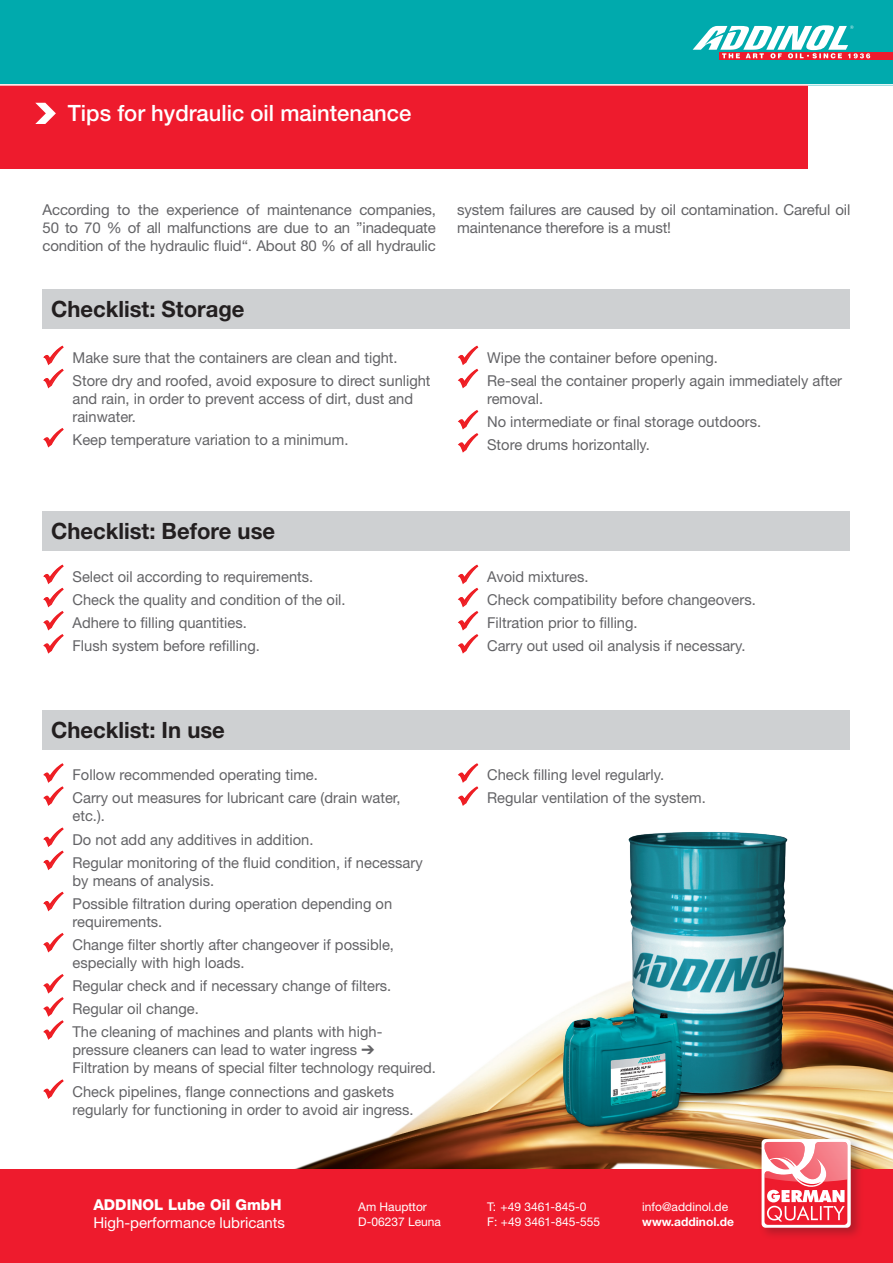
<style>
.page{position:relative;width:893px;height:1263px;background:#fff}
.page>*{position:absolute;margin:0;border:0;box-sizing:border-box;transform-origin:0 0}
.t1{font:700 22.5px "Helvetica Neue LT Pro";color:#231f20}
.t2{font:500 22.5px "Helvetica Neue LT Pro";color:#fff}
.t3{font:15px/18px "Helvetica Neue LT Pro";color:#636366}
.t4{font:15px "Helvetica Neue LT Pro";color:#fff}
.t5{font:800 15px "Helvetica Neue LT Pro";color:#fff}
.t6{font:12px/15px "Helvetica Neue LT Pro";color:#fff}
.t7{font:700 12px "Helvetica Neue LT Pro";color:#fff}
.s1{color:#ee1d23}
</style>
<div class="page">
<div style="left:43px;top:289px;width:807px;height:40px;background:#ced0d2"></div>
<div style="left:43px;top:511px;width:807px;height:40px;background:#ced0d2"></div>
<div style="left:43px;top:710px;width:807px;height:40px;background:#ced0d2"></div>
<img style="left:294px;top:982px;width:599px;height:187px">
<img style="left:510px;top:832px;width:360px;height:302px">
<div style="left:0;top:1169px;width:893px;height:94px;background:#ee1b2d"></div>
<div style="left:758px;top:1135px;width:106px;height:105px;background:#231f20;opacity:.3"></div>
<div style="left:762px;top:1139px;width:89px;height:89px;background:#fff;border-radius:4px"></div>
<svg style="left:764px;top:1142px;width:83px;height:83px"></svg>
<div style="left:0;top:0;width:893px;height:85px;background:#00aaad"></div>
<svg style="left:720px;top:52px;width:173px;height:8px"></svg>
<svg style="left:693px;top:25px;width:177px;height:33px"></svg>
<div style="left:0;top:85px;width:808px;height:84px;background:#ee1b2d"></div>
<svg style="left:35px;top:103px;width:21px;height:21px"></svg>
<hr style="left:0;top:84px;width:893px;height:2px;background:#fff">
<h1 class="t2" style="left:68px;top:99px;width:345px">Tips for hydraulic oil maintenance</h1>
<p class="t3" style="left:43px;top:200px;width:395px;text-align:justify">According to the experience of maintenance companies, 50 to 70 % of all malfunctions are due to an ”inadequate condition of the hydraulic fluid“. About 80 % of all hydraulic</p>
<p class="t3" style="left:457px;top:200px;width:395px">system failures are caused by oil contamination. Careful oil maintenance therefore is a must!</p>
<h1 class="t1" style="left:51px;top:295px;width:195px">Checklist: Storage</h1>
<p class="t3" style="left:43px;top:348px;width:357px"><span class="s1">✓</span> Make sure that the containers are clean and tight.</p>
<p class="t3" style="left:73px;top:371px;width:360px;text-indent:-30px"><span class="s1">✓</span> Store dry and roofed, avoid exposure to direct sunlight and rain, in order to prevent access of dirt, dust and rainwater.</p>
<p class="t3" style="left:43px;top:430px;width:307px"><span class="s1">✓</span> Keep temperature variation to a minimum.</p>
<p class="t3" style="left:457px;top:348px;width:262px"><span class="s1">✓</span> Wipe the container before opening.</p>
<p class="t3" style="left:487px;top:371px;width:357px;text-indent:-30px"><span class="s1">✓</span> Re-seal the container properly again immediately after removal.</p>
<p class="t3" style="left:457px;top:412px;width:306px"><span class="s1">✓</span> No intermediate or final storage outdoors.</p>
<p class="t3" style="left:457px;top:435px;width:194px"><span class="s1">✓</span> Store drums horizontally.</p>
<h1 class="t1" style="left:51px;top:517px;width:226px">Checklist: Before use</h1>
<p class="t3" style="left:43px;top:567px;width:272px"><span class="s1">✓</span> Select oil according to requirements.</p>
<p class="t3" style="left:43px;top:590px;width:305px"><span class="s1">✓</span> Check the quality and condition of the oil.</p>
<p class="t3" style="left:43px;top:613px;width:206px"><span class="s1">✓</span> Adhere to filling quantities.</p>
<p class="t3" style="left:43px;top:636px;width:219px"><span class="s1">✓</span> Flush system before refilling.</p>
<p class="t3" style="left:457px;top:567px;width:133px"><span class="s1">✓</span> Avoid mixtures.</p>
<p class="t3" style="left:457px;top:590px;width:300px"><span class="s1">✓</span> Check compatibility before changeovers.</p>
<p class="t3" style="left:457px;top:613px;width:182px"><span class="s1">✓</span> Filtration prior to filling.</p>
<p class="t3" style="left:457px;top:636px;width:290px"><span class="s1">✓</span> Carry out used oil analysis if necessary.</p>
<h1 class="t1" style="left:51px;top:716px;width:175px">Checklist: In use</h1>
<p class="t3" style="left:43px;top:766px;width:277px"><span class="s1">✓</span> Follow recommended operating time.</p>
<p class="t3" style="left:73px;top:789px;width:330px;text-indent:-30px"><span class="s1">✓</span> Carry out measures for lubricant care (drain water, etc.).</p>
<p class="t3" style="left:43px;top:830px;width:272px"><span class="s1">✓</span> Do not add any additives in addition.</p>
<p class="t3" style="left:73px;top:853px;width:352px;text-indent:-30px"><span class="s1">✓</span> Regular monitoring of the fluid condition, if necessary by means of analysis.</p>
<p class="t3" style="left:73px;top:894px;width:321px;text-indent:-30px"><span class="s1">✓</span> Possible filtration during operation depending on requirements.</p>
<p class="t3" style="left:73px;top:935px;width:323px;text-indent:-30px"><span class="s1">✓</span> Change filter shortly after changeover if possible, especially with high loads.</p>
<p class="t3" style="left:43px;top:976px;width:350px"><span class="s1">✓</span> Regular check and if necessary change of filters.</p>
<p class="t3" style="left:43px;top:999px;width:158px"><span class="s1">✓</span> Regular oil change.</p>
<p class="t3" style="left:73px;top:1023px;width:365px;text-indent:-30px"><span class="s1">✓</span> The cleaning of machines and plants with high&shy;pressure cleaners can lead to water ingress ➔<br>Filtration by means of special filter technology required.</p>
<p class="t3" style="left:73px;top:1082px;width:343px;text-indent:-30px"><span class="s1">✓</span> Check pipelines, flange connections and gaskets regularly for functioning in order to avoid air ingress.</p>
<p class="t3" style="left:457px;top:766px;width:208px"><span class="s1">✓</span> Check filling level regularly.</p>
<p class="t3" style="left:457px;top:789px;width:250px"><span class="s1">✓</span> Regular ventilation of the system.</p>
<p class="t5" style="left:93px;top:1195px;width:190px">ADDINOL Lube Oil GmbH</p>
<p class="t4" style="left:93px;top:1213px;width:193px">High-performance lubricants</p>
<p class="t6" style="left:358px;top:1199px;width:84px">Am Haupttor<br>D-06237 Leuna</p>
<p class="t6" style="left:487px;top:1199px;width:114px">T: +49 3461-845-0<br>F: +49 3461-845-555</p>
<p class="t6" style="left:642px;top:1199px;width:87px">info@addinol.de</p>
<p class="t7" style="left:642px;top:1214px;width:93px">www.addinol.de</p>
</div>
